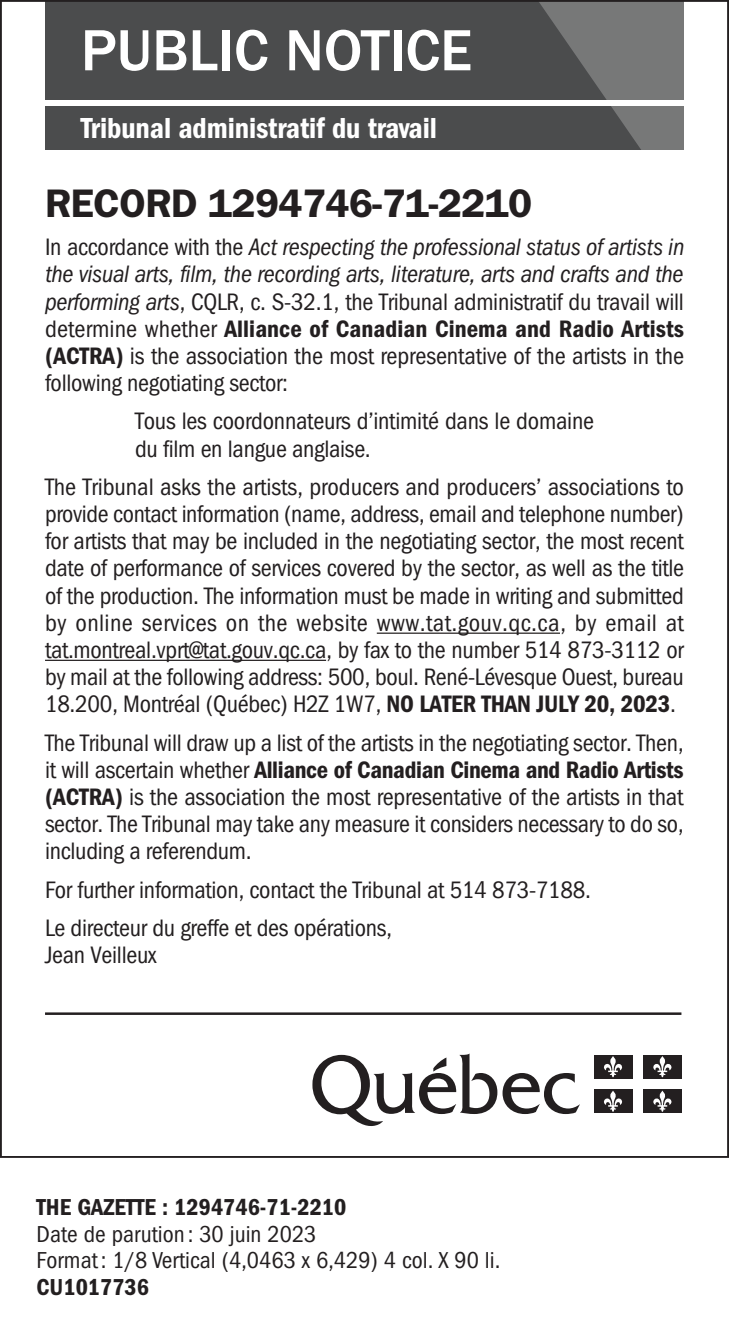
<style>
.page{position:relative;width:729px;height:1338px;background:#fff}
.page>*{position:absolute;margin:0;border:0;box-sizing:border-box;transform-origin:0 0}
.t1{font:500 60px "ITC Franklin Gothic Std";letter-spacing:-.005em;color:#fff}
.t2{font:600 40px "ITC Franklin Gothic Std";letter-spacing:-.015em;color:#231f20}
.t3{font:30px "ITC Franklin Gothic Std Dm Cd";letter-spacing:-.005em;color:#fff}
.t4{font:condensed 24.75px/27.2px "ITC Franklin Gothic Std";letter-spacing:-.01em;color:#231f20}
.t5{font:italic condensed 24.75px/27.2px "ITC Franklin Gothic Std";letter-spacing:-.01em;color:#231f20;text-align:justify}
.t6{font:24.75px "ITC Franklin Gothic Std Dm Cd";letter-spacing:-.005em;color:#231f20}
.t7{font:condensed 24px/26.8px "ITC Franklin Gothic Std";color:#231f20}
.t8{font:24px "ITC Franklin Gothic Std Dm Cd";color:#231f20}
.s1{font-style:normal}
.s2{font-family:"ITC Franklin Gothic Std";font-stretch:condensed}
.s3{font-family:"ITC Franklin Gothic Std Dm Cd";font-stretch:normal}
</style>
<div class="page">
<svg style="left:312px;top:1053px;width:267px;height:73px"></svg>
<div style="left:593px;top:1054px;width:39px;height:24px;background:#231f20"></div>
<svg style="left:604px;top:1056px;width:18px;height:21px"></svg>
<div style="left:593px;top:1089px;width:39px;height:23px;background:#231f20"></div>
<svg style="left:604px;top:1090px;width:18px;height:21px"></svg>
<div style="left:643px;top:1054px;width:38px;height:24px;background:#231f20"></div>
<svg style="left:653px;top:1056px;width:19px;height:21px"></svg>
<div style="left:643px;top:1089px;width:38px;height:23px;background:#231f20"></div>
<svg style="left:653px;top:1090px;width:19px;height:21px"></svg>
<hr style="left:45px;top:1012px;width:636px;height:2px;background:#231f20">
<div style="left:45px;top:0;width:638px;height:99px;background:#4b4c4d"></div>
<div style="left:45px;top:106px;width:638px;height:44px;background:#4b4c4d"></div>
<svg style="left:537px;top:3px;width:146px;height:147px"></svg>
<hr style="left:376px;top:632px;width:184px;height:1px;background:#231f20">
<hr style="left:45px;top:659px;width:281px;height:2px;background:#231f20">
<h1 class="t1" style="left:81px;top:17px;width:393px">PUBLIC NOTICE</h1>
<p class="t3" style="left:81px;top:111px;width:357px">Tribunal administratif du travail</p>
<h2 class="t2" style="left:45px;top:179px;width:488px">RECORD 1294746-71-2210</h2>
<p class="t5" style="left:45px;top:234px;width:640px"><span class="s1">In accordance with the</span> Act respecting the professional status of artists in the visual arts, film, the recording arts, literature, arts and crafts and the performing arts<span class="s1">, CQLR, c. S-32.1, the Tribunal administratif du travail will</span></p>
<p class="t6" style="left:45px;top:314px;width:640px"><span class="s2">determine whether</span> Alliance of Canadian Cinema and Radio Artists</p>
<p class="t4" style="left:45px;top:342px;width:640px"><span class="s3">(ACTRA)</span> is the association the most representative of the artists in the following negotiating sector:</p>
<p class="t4" style="left:135px;top:408px;width:460px">Tous les coordonnateurs d’intimité dans le domaine du film en langue anglaise.</p>
<p class="t4" style="left:45px;top:473px;width:640px;text-align:justify">The Tribunal asks the artists, producers and producers’ associations to provide contact information (name, address, email and telephone number) for artists that may be included in the negotiating sector, the most recent date of performance of services covered by the sector, as well as the title of the production. The information must be made in writing and submitted by online services on the website www.tat.gouv.qc.ca, by email at tat.montreal.vprt@tat.gouv.qc.ca, by fax to the number 514 873-3112 or by mail at the following address: 500, boul. René-Lévesque Ouest, bureau 18.200, Montréal (Québec) H2Z 1W7, <span class="s3">NO LATER THAN JULY 20, 2023</span>.</p>
<p class="t4" style="left:45px;top:729px;width:640px">The Tribunal will draw up a list of the artists in the negotiating sector. Then,</p>
<p class="t6" style="left:45px;top:755px;width:639px"><span class="s2">it will ascertain whether</span> Alliance of Canadian Cinema and Radio Artists</p>
<p class="t4" style="left:45px;top:783px;width:640px;text-align:justify"><span class="s3">(ACTRA)</span> is the association the most representative of the artists in that sector. The Tribunal may take any measure it considers necessary to do so, including a referendum.</p>
<p class="t4" style="left:45px;top:870px;width:547px;line-height:38.2px">For further information, contact the Tribunal at 514 873-7188.<br>Le directeur du greffe et des opérations,</p>
<p class="t4" style="left:45px;top:941px;width:113px">Jean Veilleux</p>
<p class="t8" style="left:37px;top:1193px;width:311px">THE GAZETTE : 1294746-71-2210</p>
<p class="t7" style="left:37px;top:1220px;width:465px">Date de parution : 30 juin 2023<br>Format: 1/8 Vertical (4,0463 x 6,429) 4 col. X 90 li.</p>
<p class="t8" style="left:37px;top:1273px;width:114px">CU1017736</p>
</div>
